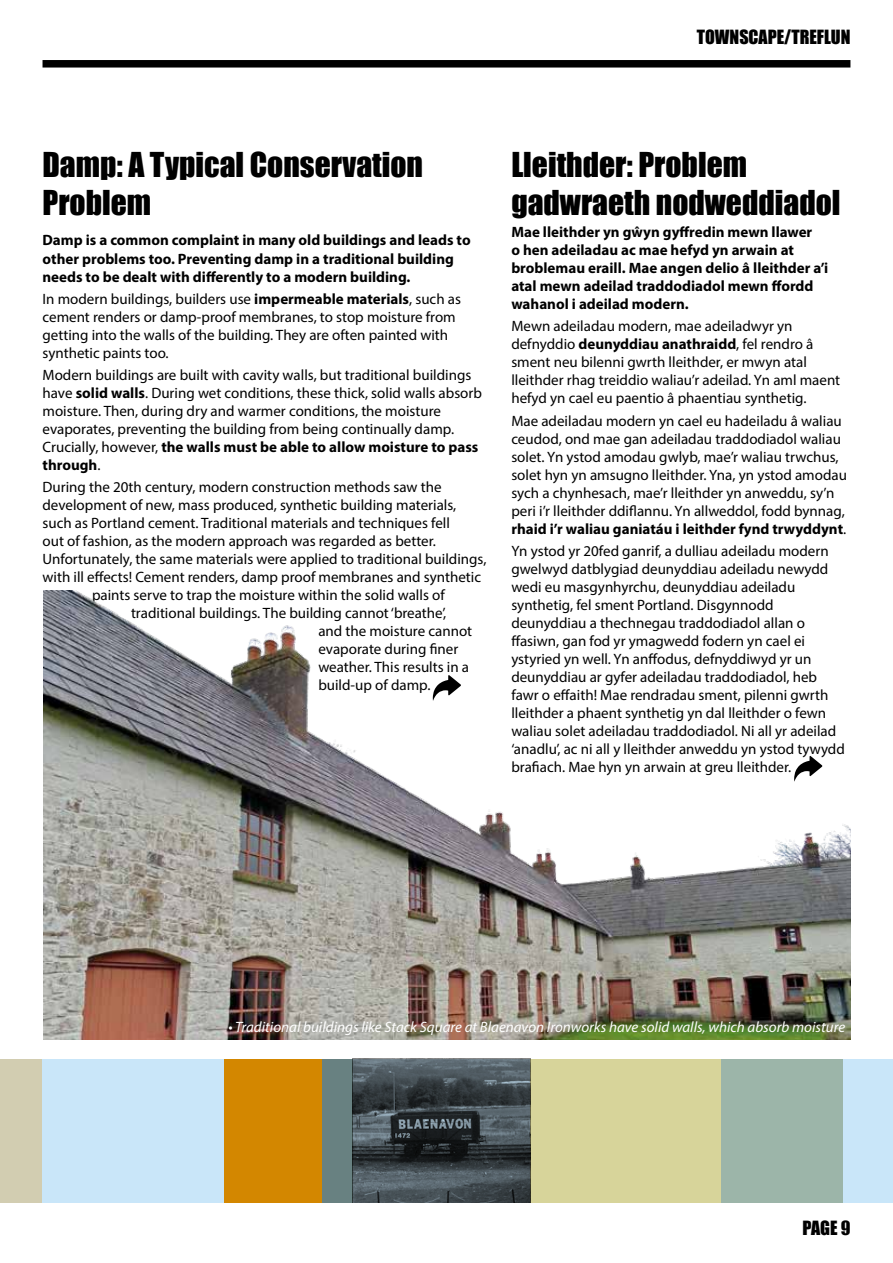
<style>
.page{position:relative;width:893px;height:1263px;background:#fff}
.page>*{position:absolute;margin:0;border:0;box-sizing:border-box;transform-origin:0 0}
.t1{font:31.5px/37.8px "Impact";color:#000}
.t2{font:18px "Impact";color:#000}
.t3{font:15px/18px "Myriad Pro";color:#000}
.t4{font:700 15px/18px "Myriad Pro";color:#000}
.t5{font:italic 15px "Myriad Pro";color:#fff}
.s1{font-weight:700}
</style>
<div class="page">
<div style="left:0;top:1059px;width:43px;height:143px;background:#d2cdb1"></div>
<div style="left:43px;top:1059px;width:181px;height:143px;background:#c9e6f9"></div>
<div style="left:224px;top:1059px;width:98px;height:143px;background:#d38700"></div>
<div style="left:322px;top:1059px;width:31px;height:143px;background:#688181"></div>
<div style="left:530px;top:1059px;width:192px;height:143px;background:#d7d49a"></div>
<div style="left:722px;top:1059px;width:121px;height:143px;background:#9cb5a9"></div>
<div style="left:843px;top:1059px;width:50px;height:143px;background:#c9e6f9"></div>
<div style="left:43px;top:60px;width:807px;height:8px;background:#000"></div>
<img style="left:43px;top:590px;width:808px;height:450px">
<svg style="left:433px;top:675px;width:28px;height:26px"></svg>
<svg style="left:794px;top:756px;width:28px;height:25px"></svg>
<img style="left:353px;top:1059px;width:177px;height:143px">
<p class="t2" style="left:697px;top:23px;width:155px">TOWNSCAPE/TREFLUN</p>
<h1 class="t1" style="left:43px;top:145px;width:382px">Damp: A Typical Conservation<br>Problem</h1>
<p class="t4" style="left:43px;top:231px;width:430px">Damp is a common complaint in many old buildings and leads to other problems too. Preventing damp in a traditional building needs to be dealt with differently to a modern building.</p>
<p class="t3" style="left:43px;top:289px;width:420px">In modern buildings, builders use <span class="s1">impermeable materials</span>, such as cement renders or damp-proof membranes, to stop moisture from getting into the walls of the building. They are often painted with synthetic paints too.</p>
<p class="t3" style="left:43px;top:366px;width:441px">Modern buildings are built with cavity walls, but traditional buildings have <span class="s1">solid walls</span>. During wet conditions, these thick, solid walls absorb moisture. Then, during dry and warmer conditions, the moisture evaporates, preventing the building from being continually damp.<br>Crucially, however, <span class="s1">the walls must be able to allow moisture to pass through</span>.</p>
<p class="t3" style="left:43px;top:478px;width:400px">During the 20th century, modern construction methods saw the</p>
<p class="t3" style="left:43px;top:496px;width:415px">development of new, mass produced, synthetic building materials,</p>
<p class="t3" style="left:43px;top:514px;width:409px">such as Portland cement. Traditional materials and techniques fell</p>
<p class="t3" style="left:43px;top:532px;width:395px">out of fashion, as the modern approach was regarded as better.</p>
<p class="t3" style="left:43px;top:550px;width:445px">Unfortunately, the same materials were applied to traditional buildings,</p>
<p class="t3" style="left:43px;top:568px;width:440px">with ill effects! Cement renders, damp proof membranes and synthetic</p>
<p class="t3" style="left:92px;top:586px;width:354px">paints serve to trap the moisture within the solid walls of</p>
<p class="t3" style="left:131px;top:604px;width:317px">traditional buildings. The building cannot ‘breathe’,</p>
<p class="t3" style="left:318px;top:622px;width:155px">and the moisture cannot</p>
<p class="t3" style="left:318px;top:640px;width:141px">evaporate during finer</p>
<p class="t3" style="left:318px;top:658px;width:152px">weather. This results in a</p>
<p class="t3" style="left:318px;top:676px;width:114px">build-up of damp.</p>
<h1 class="t1" style="left:511px;top:145px;width:331px">Lleithder: Problem gadwraeth nodweddiadol</h1>
<p class="t4" style="left:511px;top:222px;width:318px">Mae lleithder yn gŵyn gyffredin mewn llawer<br>o hen adeiladau ac mae hefyd yn arwain at broblemau eraill. Mae angen delio â lleithder a’i atal mewn adeilad traddodiadol mewn ffordd wahanol i adeilad modern.</p>
<p class="t3" style="left:511px;top:317px;width:330px">Mewn adeiladau modern, mae adeiladwyr yn defnyddio <span class="s1">deunyddiau anathraidd</span>, fel rendro â sment neu bilenni gwrth lleithder, er mwyn atal lleithder rhag treiddio waliau’r adeilad. Yn aml maent hefyd yn cael eu paentio â phaentiau synthetig.</p>
<p class="t3" style="left:511px;top:411px;width:337px">Mae adeiladau modern yn cael eu hadeiladu â waliau ceudod, ond mae gan adeiladau traddodiadol waliau solet. Yn ystod amodau gwlyb, mae’r waliau trwchus, solet hyn yn amsugno lleithder. Yna, yn ystod amodau sych a chynhesach, mae’r lleithder yn anweddu, sy’n peri i’r lleithder ddiflannu. Yn allweddol, fodd bynnag, <span class="s1">rhaid i’r waliau ganiatáu i leithder fynd trwyddynt</span>.</p>
<p class="t3" style="left:511px;top:541px;width:335px">Yn ystod yr 20fed ganrif, a dulliau adeiladu modern gwelwyd datblygiad deunyddiau adeiladu newydd wedi eu masgynhyrchu, deunyddiau adeiladu synthetig, fel sment Portland. Disgynnodd deunyddiau a thechnegau traddodiadol allan o ffasiwn, gan fod yr ymagwedd fodern yn cael ei ystyried yn well. Yn anffodus, defnyddiwyd yr un deunyddiau ar gyfer adeiladau traddodiadol, heb fawr o effaith! Mae rendradau sment, pilenni gwrth lleithder a phaent synthetig yn dal lleithder o fewn waliau solet adeiladau traddodiadol. Ni all yr adeilad ‘anadlu’, ac ni all y lleithder anweddu yn ystod tywydd brafiach. Mae hyn yn arwain at greu lleithder.</p>
<p class="t5" style="left:228px;top:1017px;width:618px">• Traditional buildings like Stack Square at Blaenavon Ironworks have solid walls, which absorb moisture</p>
<p class="t2" style="left:802px;top:1214px;width:50px">PAGE 9</p>
</div>
